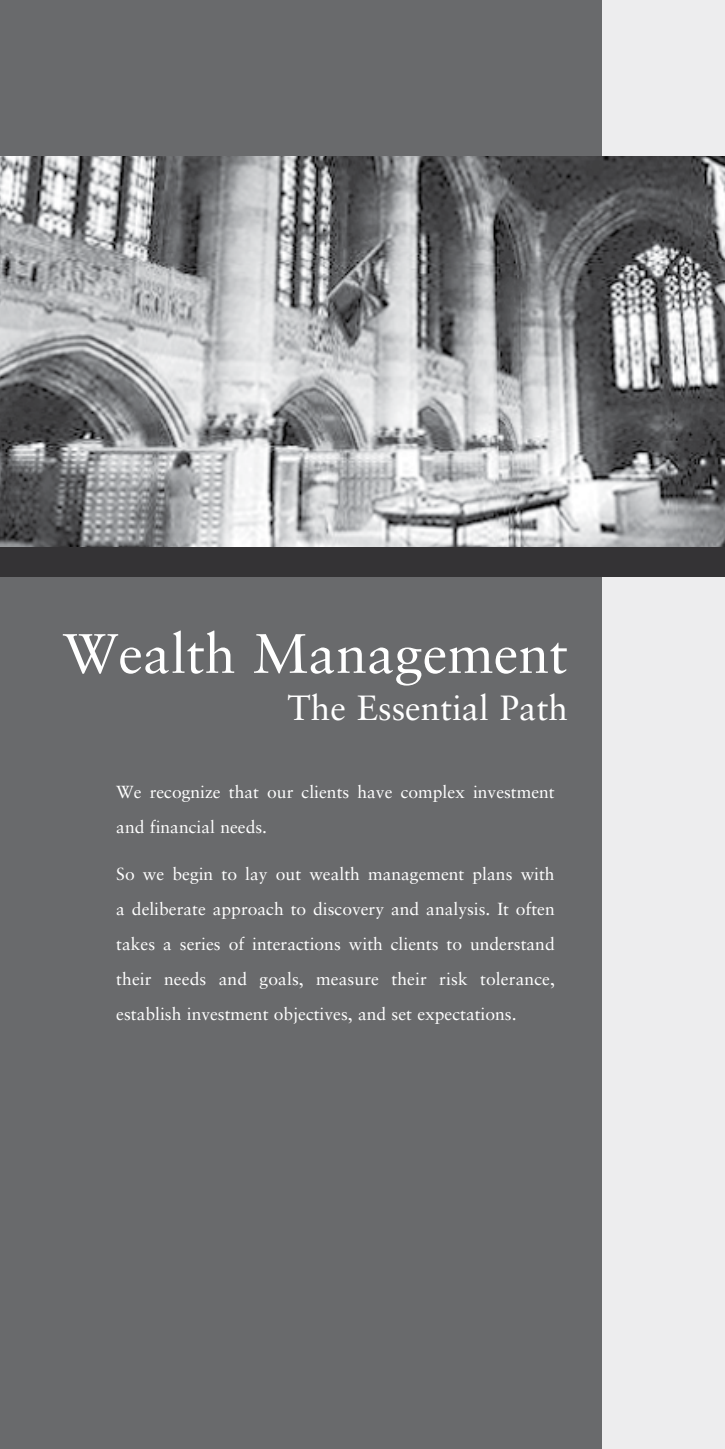
<style>
.page{position:relative;width:725px;height:1449px;background:#fff}
.page>*{position:absolute;margin:0;border:0;box-sizing:border-box;transform-origin:0 0}
.t1{font:55.65px "Sabon";color:#fff}
.t2{font:35px "Sabon";color:#fff}
.t3{font:17.5px/35px "Sabon";color:#fff}
</style>
<div class="page">
<div style="left:0;top:0;width:724px;height:1449px;background:#696a6c"></div>
<div style="left:602px;top:0;width:122px;height:1449px;background:#ededee"></div>
<img style="left:0;top:157px;width:724px;height:390px">
<div style="left:0;top:547px;width:724px;height:30px;background:#343335"></div>
<h1 class="t1" style="left:63px;top:620px;width:506px">Wealth Management</h1>
<h2 class="t2" style="left:287px;top:687px;width:282px">The Essential Path</h2>
<p class="t3" style="left:116px;top:774px;width:440px">We recognize that our clients have complex investment and financial needs.</p>
<p class="t3" style="left:116px;top:856px;width:440px;text-align:justify">So we begin to lay out wealth management plans with a deliberate approach to discovery and analysis. It often takes a series of interactions with clients to understand their needs and goals, measure their risk tolerance, establish investment objectives, and set expectations.</p>
</div>
